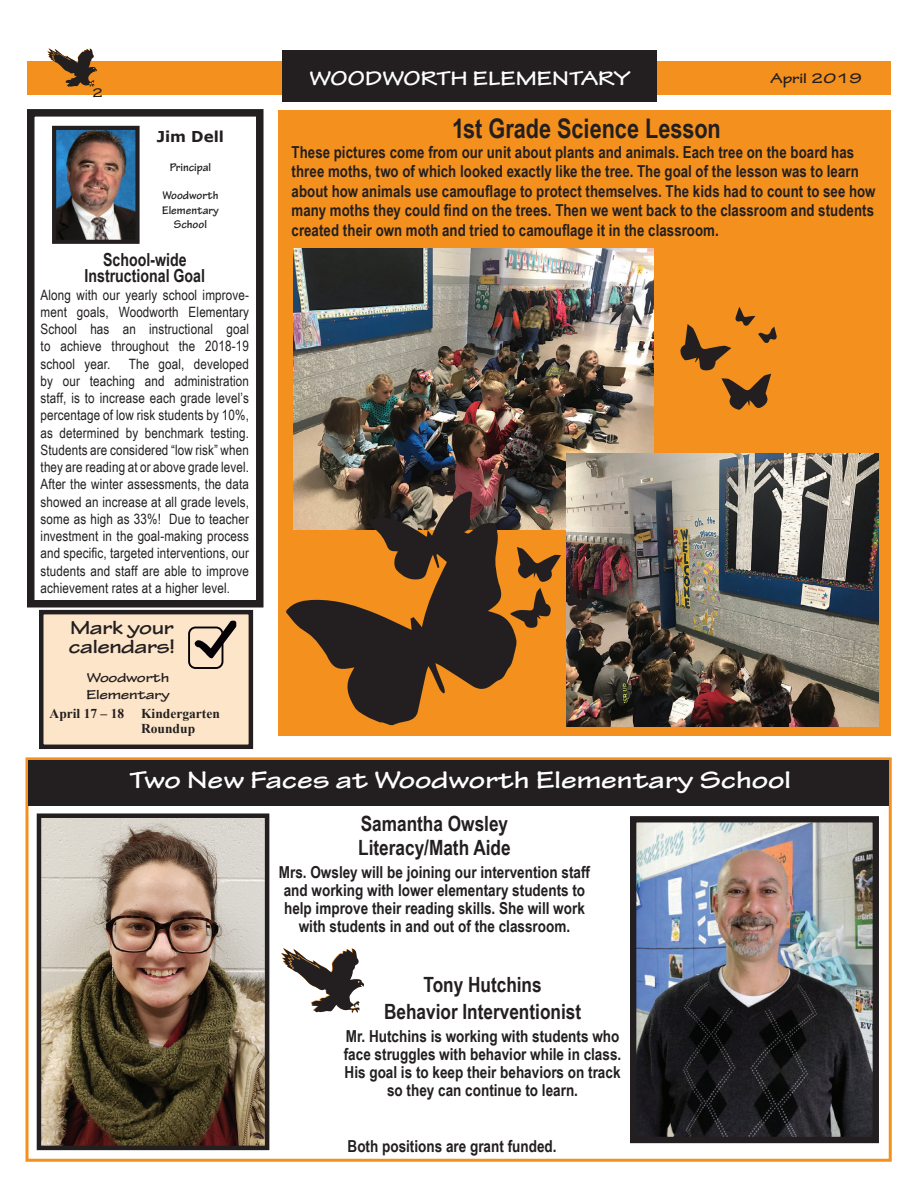
<style>
.page{position:relative;width:918px;height:1188px;background:#fff}
.page>*{position:absolute;margin:0;border:0;box-sizing:border-box;transform-origin:0 0}
.t1{font:700 27px "Arial Narrow";color:#231f20}
.t2{font:700 expanded 25.5px "Tekton Pro";color:#fff}
.t3{font:700 21px/24px "Arial Narrow";color:#231f20}
.t4{font:700 expanded 21px "Tekton Pro";color:#fff}
.t5{font:700 expanded 20.25px/18.9px "Tekton Pro";letter-spacing:-.02em;color:#231f20}
.t6{font:700 18px/16.5px "Arial Narrow";color:#231f20;text-align:center;scale:.96 1}
.t7{font:700 16.5px/18px "Arial Narrow";color:#231f20;text-align:center}
.t8{font:700 15px "Verdana";color:#231f20}
.t9{font:700 expanded 14.85px "Tekton Pro";color:#231f20}
.t10{font:14.25px/17.2px "Arial Narrow";letter-spacing:.01em;color:#231f20;text-align:justify}
.t11{font:700 expanded 13.95px "Tekton Pro";letter-spacing:-.02em;color:#231f20}
.t12{font:700 13.5px/15px "Times New Roman";color:#231f20}
.t13{font:700 expanded 13.5px "Tekton Pro";color:#231f20}
.t14{font:700 12px/14.4px "Tekton Pro";color:#231f20;text-align:center}
</style>
<div class="page">
<div style="left:27px;top:61px;width:864px;height:33px;background:#f4901d"></div>
<div style="left:283px;top:50px;width:374px;height:52px;background:#231f20"></div>
<svg style="left:47px;top:48px;width:50px;height:39px"></svg>
<div style="left:27px;top:109px;width:237px;height:499px;background:#fff;border:8px solid #231f20"></div>
<img style="left:57px;top:131px;width:78px;height:108px">
<div style="left:52px;top:126px;width:88px;height:118px;border:4px solid #231f20"></div>
<div style="left:279px;top:110px;width:612px;height:625px;background:#f4901d"></div>
<div style="left:26px;top:757px;width:866px;height:405px;border:3px solid #f4901d"></div>
<div style="left:39px;top:610px;width:214px;height:139px;background:#fde5c9;border:4px solid #231f20"></div>
<svg style="left:194px;top:620px;width:43px;height:41px"></svg>
<div style="left:188px;top:627px;width:35px;height:42px;border:2px solid #050305;border-radius:6px"></div>
<svg style="left:281px;top:948px;width:83px;height:65px"></svg>
<div style="left:29px;top:760px;width:860px;height:46px;background:#231f20"></div>
<img style="left:294px;top:249px;width:359px;height:281px">
<img style="left:566px;top:454px;width:313px;height:273px">
<svg style="left:286px;top:491px;width:231px;height:234px"></svg>
<svg style="left:510px;top:547px;width:85px;height:81px"></svg>
<svg style="left:432px;top:475px;width:24px;height:21px"></svg>
<svg style="left:497px;top:459px;width:21px;height:20px"></svg>
<svg style="left:680px;top:307px;width:97px;height:103px"></svg>
<img style="left:42px;top:818px;width:222px;height:327px">
<div style="left:37px;top:813px;width:232px;height:337px;border:4px solid #231f20"></div>
<img style="left:637px;top:823px;width:235px;height:313px">
<div style="left:630px;top:816px;width:249px;height:327px;border:6px solid #231f20"></div>
<p class="t13" style="left:92px;top:85px;width:13px">2</p>
<p class="t8" style="left:157px;top:127px;width:69px">Jim Dell</p>
<p class="t14" style="left:170px;top:160px;width:43px">Principal</p>
<p class="t14" style="left:162px;top:189px;width:58px">Woodworth<br>Elementary<br>School</p>
<p class="t6" style="left:85px;top:250px;width:127px">School-wide<br>Instructional Goal</p>
<p class="t10" style="left:41px;top:285px;width:210px">Along with our yearly school improve&shy;ment goals, Woodworth Elementary School has an instructional goal to achieve throughout the 2018-19 school year.</p>
<p class="t10" style="left:41px;top:354px;width:210px;text-indent:88px">The goal, developed by our teaching and administration staff, is to increase each grade level’s percentage of low risk students by 10%, as determined by benchmark testing.<br>Students are considered “low risk” when they are reading at or above grade level.<br>After the winter assessments, the data showed an increase at all grade levels, some as high as 33%! Due to teacher investment in the goal-making process and specific, targeted interventions, our students and staff are able to improve achievement rates at a higher level.</p>
<p class="t5" style="left:69px;top:619px;width:108px">Mark your calendars!</p>
<p class="t11" style="left:87px;top:670px;width:84px">Woodworth</p>
<p class="t11" style="left:86px;top:686px;width:85px">Elementary</p>
<p class="t12" style="left:50px;top:706px;width:76px">April 17 – 18</p>
<p class="t12" style="left:141px;top:706px;width:80px">Kindergarten<br>Roundup</p>
<p class="t4" style="left:309px;top:66px;width:322px">WOODWORTH ELEMENTARY</p>
<p class="t9" style="left:770px;top:70px;width:93px">April 2019</p>
<p class="t1" style="left:452px;top:108px;width:270px">1st Grade Science Lesson</p>
<p class="t7" style="left:292px;top:141px;width:586px;line-height:19.5px;text-align:left">These pictures come from our unit about plants and animals. Each tree on the board has three moths, two of which looked exactly like the tree. The goal of the lesson was to learn about how animals use camouflage to protect themselves. The kids had to count to see how many moths they could find on the trees. Then we went back to the classroom and students created their own moth and tried to camouflage it in the classroom.</p>
<p class="t2" style="left:129px;top:764px;width:663px">Two New Faces at Woodworth Elementary School</p>
<p class="t3" style="left:358px;top:811px;width:154px">Samantha Owsley<br>Literacy/Math Aide</p>
<p class="t7" style="left:279px;top:862px;width:313px">Mrs. Owsley will be joining our intervention staff and working with lower elementary students to help improve their reading skills. She will work with students in and out of the classroom.</p>
<p class="t3" style="left:423px;top:972px;width:120px">Tony Hutchins</p>
<p class="t3" style="left:384px;top:999px;width:199px">Behavior Interventionist</p>
<p class="t7" style="left:344px;top:1026px;width:279px">Mr. Hutchins is working with students who face struggles with behavior while in class.<br>His goal is to keep their behaviors on track so they can continue to learn.</p>
<p class="t7" style="left:348px;top:1137px;width:210px">Both positions are grant funded.</p>
</div>
